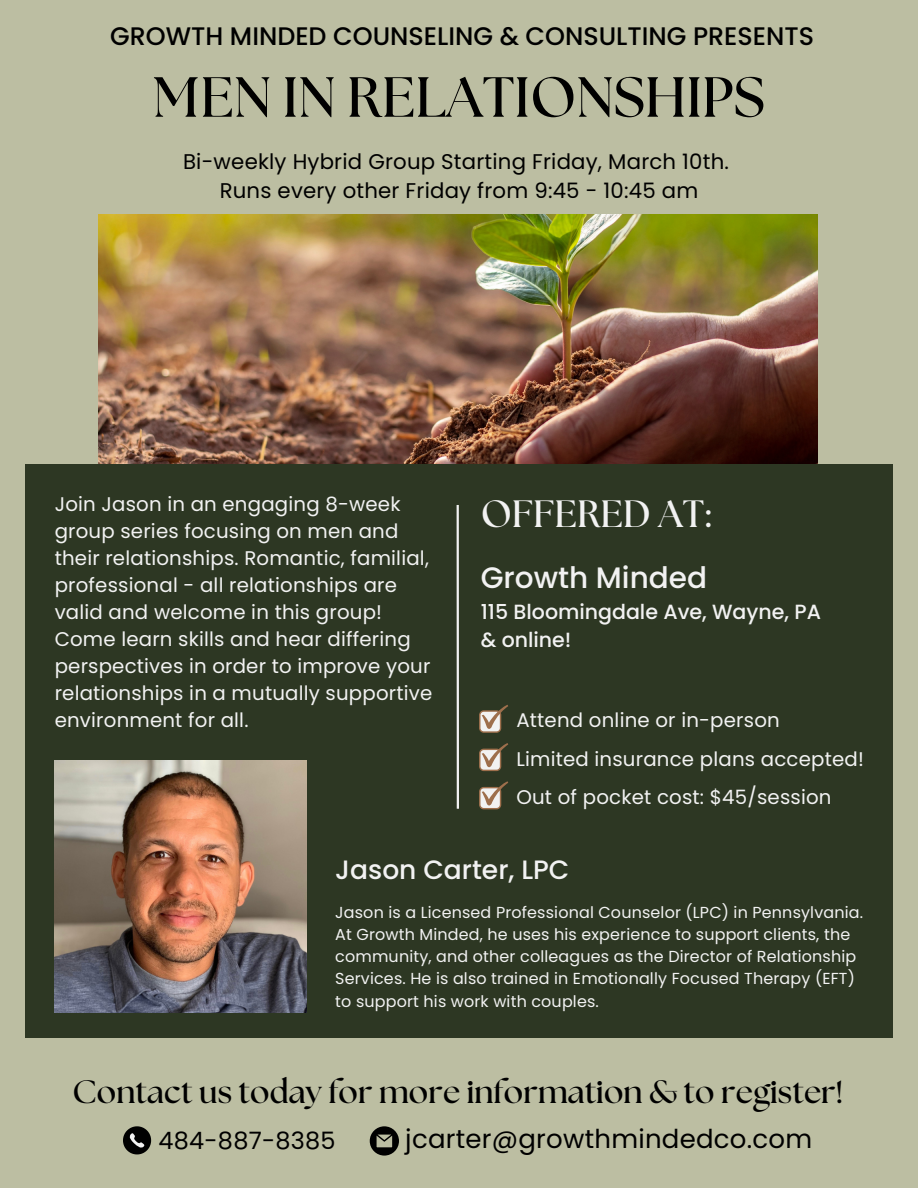
<style>
.page{position:relative;width:918px;height:1188px;background:#bcbea2}
.page>*{position:absolute;margin:0;border:0;box-sizing:border-box;transform-origin:0 0}
.t1{font:700 56.4px "The Seasons";color:#000}
.t2{font:700 37.95px "The Seasons";color:#f2f2f2}
.t3{font:700 32.4px "The Seasons";color:#000}
.t4{font:500 29.55px "Poppins";color:#f2f2f2}
.t5{font:500 26.55px "Poppins";color:#f2f2f2}
.t6{font:25.95px "Poppins";letter-spacing:.01em;color:#000}
.t7{font:500 25.35px "Poppins";color:#000}
.t8{font:24px "Poppins";letter-spacing:.01em;color:#000}
.t9{font:21.3px/29.2px "Poppins";letter-spacing:.01em;color:#000;text-align:center}
.t10{font:500 20.55px/28.2px "Poppins";color:#f2f2f2}
.t11{font:19.8px/27px "Poppins";letter-spacing:.01em;color:#f2f2f2}
.t12{font:15.9px/22.2px "Poppins";letter-spacing:.01em;color:#f2f2f2}
</style>
<div class="page">
<img style="left:98px;top:214px;width:719px;height:251px">
<svg style="left:370px;top:1126px;width:29px;height:30px"></svg>
<svg style="left:123px;top:1126px;width:28px;height:28px"></svg>
<div style="left:26px;top:465px;width:866px;height:573px;background:#2d3723"></div>
<hr style="left:457px;top:505px;width:2px;height:304px;background:#f2f2f2">
<svg style="left:479px;top:743px;width:29px;height:28px"></svg>
<svg style="left:479px;top:781px;width:29px;height:28px"></svg>
<svg style="left:479px;top:705px;width:29px;height:28px"></svg>
<img style="left:55px;top:761px;width:251px;height:251px">
<p class="t7" style="left:110px;top:18px;width:705px">GROWTH MINDED COUNSELING &amp; CONSULTING PRESENTS</p>
<h1 class="t1" style="left:153px;top:72px;width:613px">MEN IN RELATIONSHIPS</h1>
<p class="t9" style="left:183px;top:147px;width:547px">Bi-weekly Hybrid Group Starting Friday, March 10th.<br>Runs every other Friday from 9:45 - 10:45 am</p>
<p class="t11" style="left:55px;top:490px;width:379px">Join Jason in an engaging 8-week group series focusing on men and their relationships. Romantic, familial, professional - all relationships are valid and welcome in this group!<br>Come learn skills and hear differing perspectives in order to improve your relationships in a mutually supportive environment for all.</p>
<h2 class="t2" style="left:481px;top:496px;width:232px">OFFERED AT:</h2>
<h3 class="t4" style="left:481px;top:556px;width:228px">Growth Minded</h3>
<p class="t10" style="left:481px;top:598px;width:342px">115 Bloomingdale Ave, Wayne, PA &amp; online!</p>
<p class="t11" style="left:516px;top:701px;width:349px;line-height:38.5px">Attend online or in-person<br>Limited insurance plans accepted!</p>
<p class="t11" style="left:516px;top:783px;width:317px">Out of pocket cost: $45/session</p>
<h3 class="t5" style="left:335px;top:851px;width:236px">Jason Carter, LPC</h3>
<p class="t12" style="left:335px;top:901px;width:529px">Jason is a Licensed Professional Counselor (LPC) in Pennsylvania.<br>At Growth Minded, he uses his experience to support clients, the community, and other colleagues as the Director of Relationship Services. He is also trained in Emotionally Focused Therapy (EFT) to support his work with couples.</p>
<h3 class="t3" style="left:73px;top:1077px;width:772px">Contact us today for more information &amp; to register!</h3>
<p class="t8" style="left:159px;top:1124px;width:179px">484-887-8385</p>
<h3 class="t6" style="left:405px;top:1121px;width:408px">jcarter@growthmindedco.com</h3>
</div>
